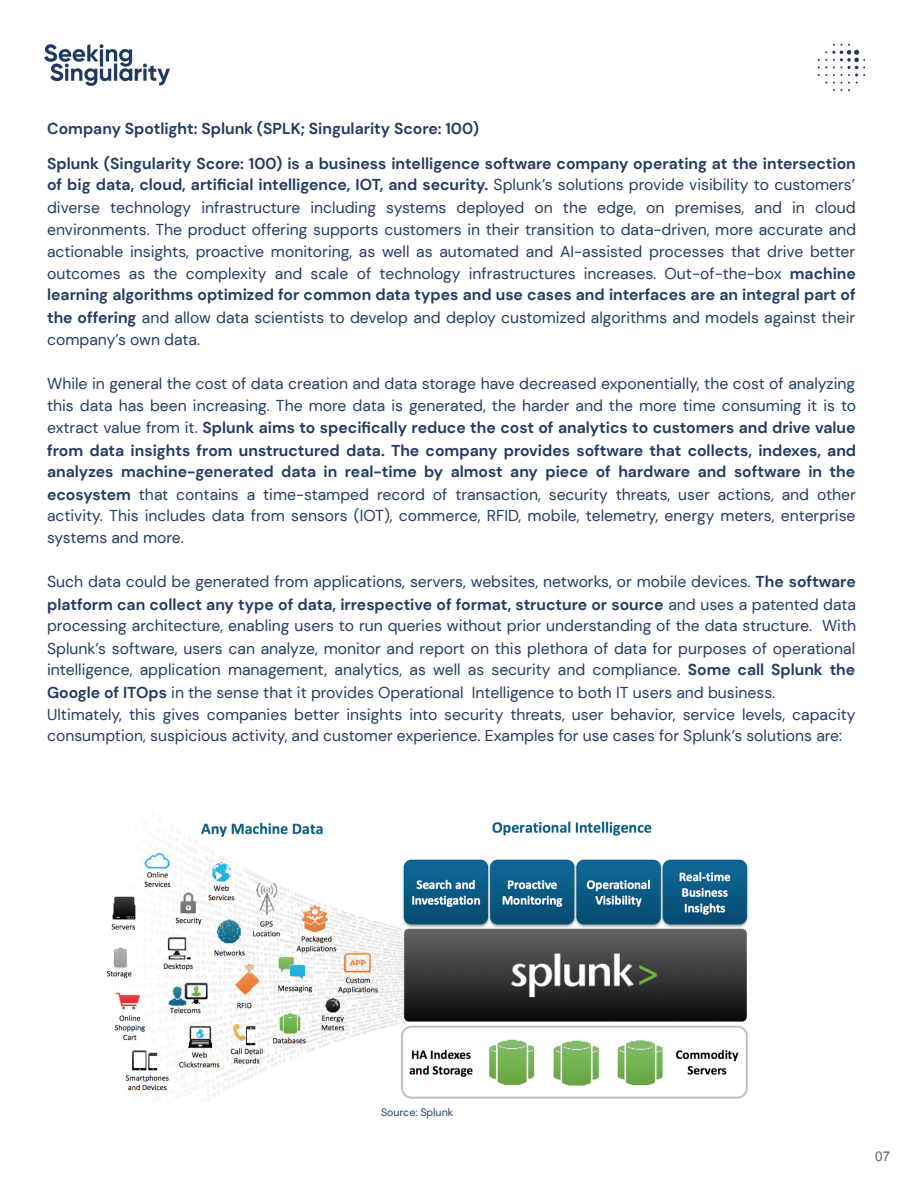
<style>
.page{position:relative;width:918px;height:1188px;background:#fff}
.page>*{position:absolute;margin:0;border:0;box-sizing:border-box;transform-origin:0 0}
.t1{font:15.75px/22px "DM Sans";color:#233c62;text-align:justify}
.t2{font:700 15.75px "DM Sans";color:#233c62}
.t3{font:13.5px "Arial";color:#666}
.t4{font:10.65px "DM Sans";color:#233c62}
.s1{font-weight:700}
</style>
<div class="page">
<img style="left:817px;top:43px;width:49px;height:49px">
<img style="left:44px;top:44px;width:126px;height:42px">
<img style="left:106px;top:821px;width:643px;height:281px">
<p class="t2" style="left:47px;top:119px;width:433px">Company Spotlight: Splunk (SPLK; Singularity Score: 100)</p>
<p class="t1" style="left:47px;top:152px;width:810px"><span class="s1">Splunk (Singularity Score: 100) is a business intelligence software company operating at the intersection of big data, cloud, artificial intelligence, IOT, and security.</span> Splunk’s solutions provide visibility to customers’ diverse technology infrastructure including systems deployed on the edge, on premises, and in cloud environments. The product offering supports customers in their transition to data-driven, more accurate and actionable insights, proactive monitoring, as well as automated and AI-assisted processes that drive better outcomes as the complexity and scale of technology infrastructures increases. Out-of-the-box <span class="s1">machine learning algorithms optimized for common data types and use cases and interfaces are an integral part of the offering</span> and allow data scientists to develop and deploy customized algorithms and models against their company’s own data.</p>
<p class="t1" style="left:47px;top:373px;width:811px">While in general the cost of data creation and data storage have decreased exponentially, the cost of analyzing this data has been increasing. The more data is generated, the harder and the more time consuming it is to extract value from it. <span class="s1">Splunk aims to specifically reduce the cost of analytics to customers and drive value from data insights from unstructured data. The company provides software that collects, indexes, and analyzes machine-generated data in real-time by almost any piece of hardware and software in the ecosystem</span> that contains a time-stamped record of transaction, security threats, user actions, and other activity. This includes data from sensors (IOT), commerce, RFID, mobile, telemetry, energy meters, enterprise systems and more.</p>
<p class="t1" style="left:47px;top:571px;width:810px;text-align:left">Such data could be generated from applications, servers, websites, networks, or mobile devices. <span class="s1">The software platform can collect any type of data, irrespective of format, structure or source</span> and uses a patented data processing architecture, enabling users to run queries without prior understanding of the data structure. With Splunk’s software, users can analyze, monitor and report on this plethora of data for purposes of operational intelligence, application management, analytics, as well as security and compliance. <span class="s1">Some call Splunk the Google of ITOps</span> in the sense that it provides Operational Intelligence to both IT users and business.<br>Ultimately, this gives companies better insights into security threats, user behavior, service levels, capacity consumption, suspicious activity, and customer experience. Examples for use cases for Splunk’s solutions are:</p>
<p class="t4" style="left:381px;top:1106px;width:74px">Source: Splunk</p>
<p class="t3" style="left:875px;top:1149px;width:17px">07</p>
</div>
